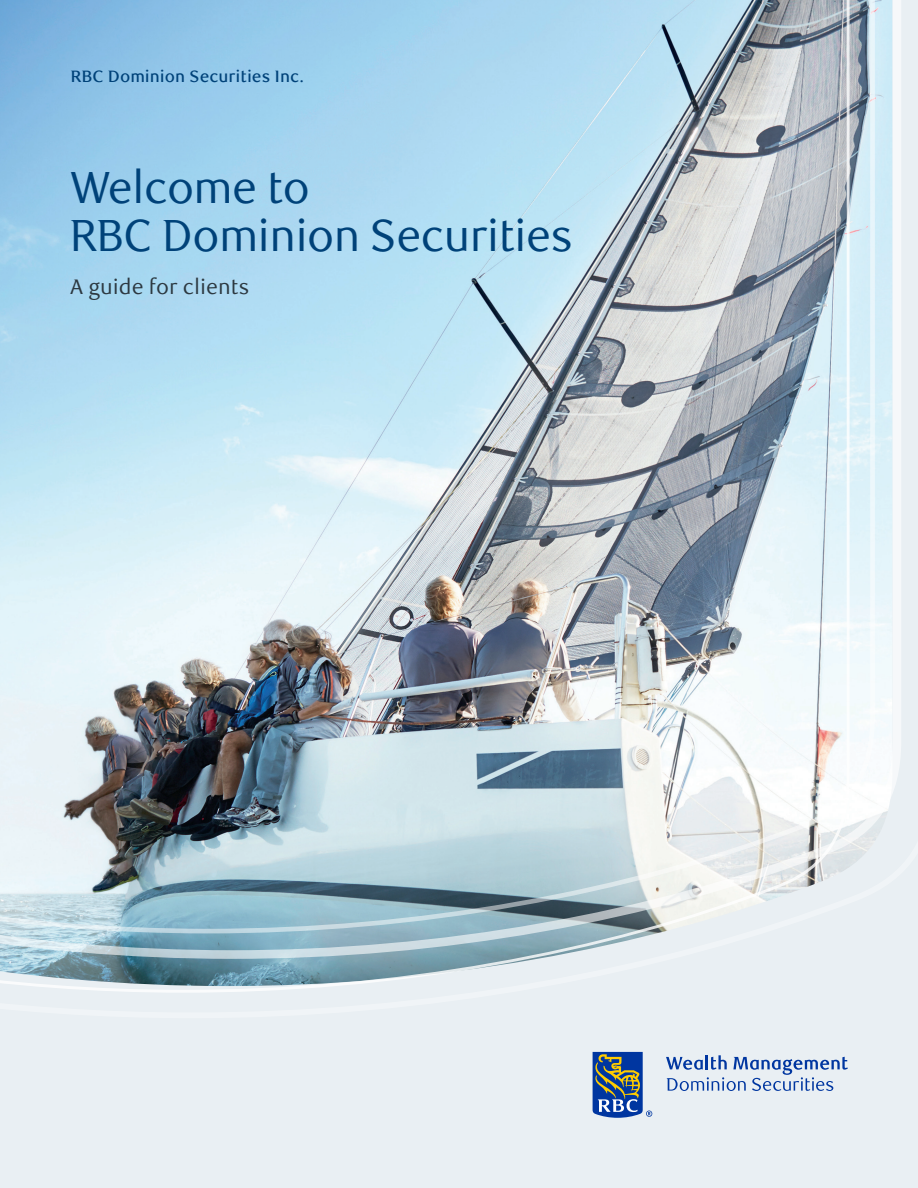
<style>
.page{position:relative;width:918px;height:1188px;background:#e9eff3}
.page>*{position:absolute;margin:0;border:0;box-sizing:border-box;transform-origin:0 0}
._1-Main_Title{font:45px/48px "RBC Display";color:#004279}
._2-Main_Subtitle_Whi{font:21px "RBC Text";color:#2c3840}
._15_-_Legal_entity{font:500 16.5px "RBC Text";color:#004279}
</style>
<div class="page">
<svg style="left:0;top:959px;width:536px;height:34px"></svg>
<img style="left:0;top:0;width:901px;height:959px">
<svg style="left:593px;top:1052px;width:59px;height:66px"></svg>
<svg style="left:666px;top:1055px;width:182px;height:36px"></svg>
<p class="_15_-_Legal_entity" style="left:70px;top:67px;width:235px">RBC Dominion Securities Inc.</p>
<p class="_1-Main_Title" style="left:70px;top:165px;width:504px">Welcome to<br>RBC Dominion Securities</p>
<p class="_2-Main_Subtitle_Whi" style="left:70px;top:274px;width:181px">A guide for clients</p>
</div>
